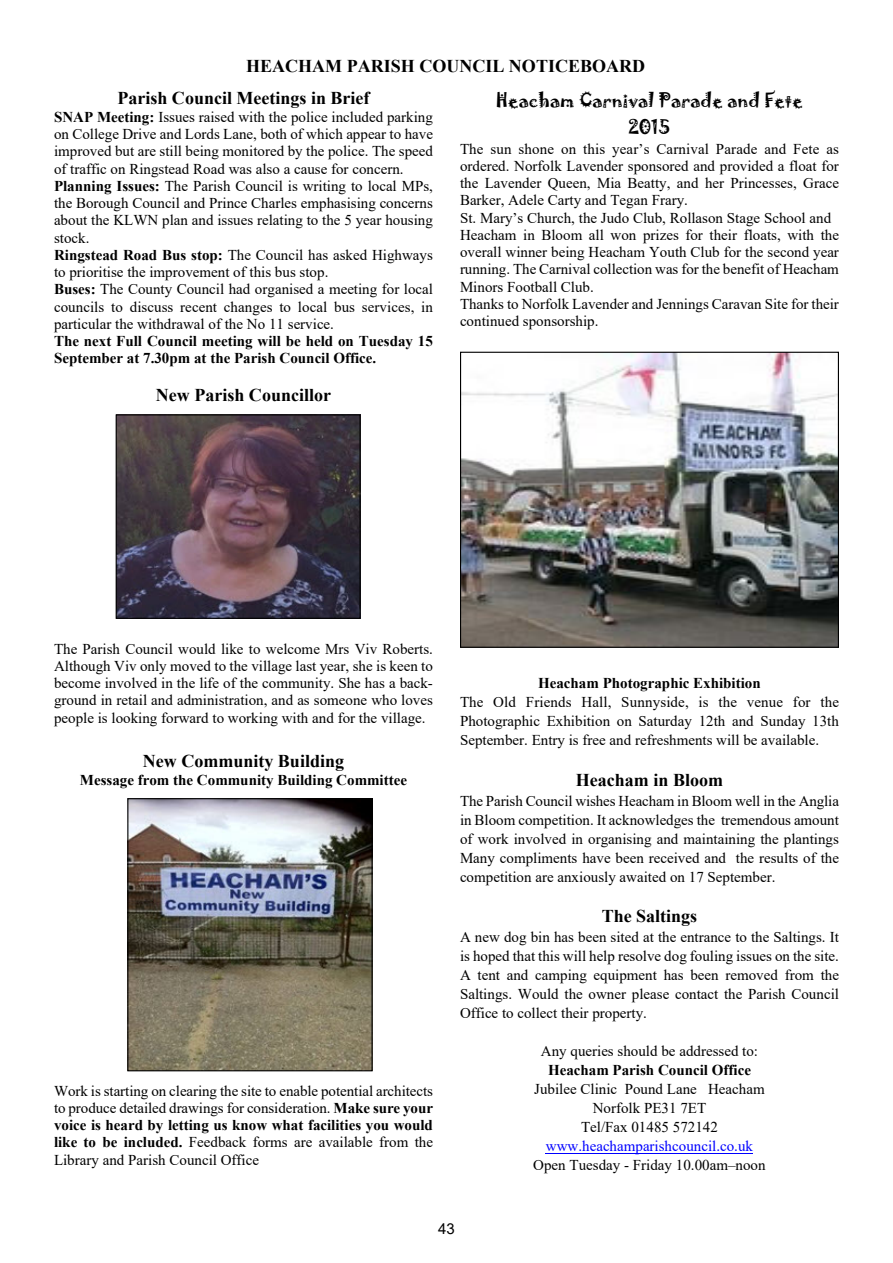
<style>
.page{position:relative;width:893px;height:1263px;background:#fff}
.page>*{position:absolute;margin:0;border:0;box-sizing:border-box;transform-origin:0 0}
.t1{font:700 18px/32px "Times New Roman";color:#000}
.t2{font:18px/27.2px "Jokerman";color:#000;text-align:center}
.t3{font:15px/17.2px "Times New Roman";color:#000;text-align:justify}
.t4{font:700 15px/17.2px "Times New Roman";color:#000}
.t5{font:15px "Times New Roman";color:#00f}
.t6{font:15px "Arial";color:#000}
.s1{font-weight:700}
</style>
<div class="page">
<hr style="left:546px;top:1153px;width:207px;height:1px;background:#00f">
<img style="left:118px;top:416px;width:241px;height:201px">
<div style="left:116px;top:414px;width:245px;height:205px;border:1px solid #000"></div>
<img style="left:129px;top:800px;width:242px;height:269px">
<div style="left:127px;top:798px;width:246px;height:273px;border:1px solid #000"></div>
<img style="left:462px;top:354px;width:375px;height:292px">
<div style="left:460px;top:352px;width:379px;height:296px;border:1px solid #000"></div>
<p class="t1" style="left:117px;top:52px;width:529px;text-indent:129px">HEACHAM PARISH COUNCIL NOTICEBOARD<br>Parish Council Meetings in Brief</p>
<p class="t3" style="left:54px;top:110px;width:380px;text-align:left"><span class="s1">SNAP Meeting:</span> Issues raised with the police included parking on College Drive and Lords Lane, both of which appear to have improved but are still being monitored by the police. The speed of traffic on Ringstead Road was also a cause for concern.<br><span class="s1">Planning Issues:</span> The Parish Council is writing to local MPs, the Borough Council and Prince Charles emphasising concerns about the KLWN plan and issues relating to the 5 year housing stock.<br><span class="s1">Ringstead Road Bus stop:</span> The Council has asked Highways to prioritise the improvement of this bus stop.<br><span class="s1">Buses:</span> The County Council had organised a meeting for local councils to discuss recent changes to local bus services, in particular the withdrawal of the No 11 service.</p>
<p class="t4" style="left:54px;top:334px;width:380px">The next Full Council meeting will be held on Tuesday 15<br>September at 7.30pm at the Parish Council Office.</p>
<p class="t1" style="left:156px;top:380px;width:177px">New Parish Councillor</p>
<p class="t2" style="left:496px;top:88px;width:309px">Heacham Carnival Parade and Fete<br>2015</p>
<p class="t3" style="left:460px;top:142px;width:380px;text-align:left">The sun shone on this year’s Carnival Parade and Fete as ordered. Norfolk Lavender sponsored and provided a float for the Lavender Queen, Mia Beatty, and her Princesses, Grace Barker, Adele Carty and Tegan Frary.<br>St. Mary’s Church, the Judo Club, Rollason Stage School and Heacham in Bloom all won prizes for their floats, with the overall winner being Heacham Youth Club for the second year running. The Carnival collection was for the benefit of Heacham Minors Football Club.<br>Thanks to Norfolk Lavender and Jennings Caravan Site for their continued sponsorship.</p>
<p class="t3" style="left:54px;top:641px;width:380px">The Parish Council would like to welcome Mrs Viv Roberts.<br>Although Viv only moved to the village last year, she is keen to become involved in the life of the community. She has a back&shy;ground in retail and administration, and as someone who loves people is looking forward to working with and for the village.</p>
<p class="t1" style="left:143px;top:747px;width:203px">New Community Building</p>
<p class="t4" style="left:80px;top:773px;width:329px">Message from the Community Building Committee</p>
<p class="t3" style="left:54px;top:1083px;width:380px">Work is starting on clearing the site to enable potential architects to produce detailed drawings for consideration. <span class="s1">Make sure your voice is heard by letting us know what facilities you would like to be included.</span> Feedback forms are available from the Library and Parish Council Office</p>
<p class="t4" style="left:538px;top:676px;width:224px">Heacham Photographic Exhibition</p>
<p class="t3" style="left:460px;top:694px;width:380px;line-height:18.9px">The Old Friends Hall, Sunnyside, is the venue for the Photographic Exhibition on Saturday 12th and Sunday 13th September. Entry is free and refreshments will be available.</p>
<p class="t1" style="left:576px;top:766px;width:149px">Heacham in Bloom</p>
<p class="t3" style="left:460px;top:793px;width:380px;line-height:18.9px">The Parish Council wishes Heacham in Bloom well in the Anglia in Bloom competition. It acknowledges the tremendous amount of work involved in organising and maintaining the plantings Many compliments have been received and the results of the competition are anxiously awaited on 17 September.</p>
<p class="t1" style="left:602px;top:902px;width:97px">The Saltings</p>
<p class="t3" style="left:460px;top:929px;width:380px;line-height:18.9px">A new dog bin has been sited at the entrance to the Saltings. It is hoped that this will help resolve dog fouling issues on the site.<br>A tent and camping equipment has been removed from the Saltings. Would the owner please contact the Parish Council Office to collect their property.</p>
<p class="t3" style="left:541px;top:1044px;width:219px">Any queries should be addressed to:</p>
<p class="t4" style="left:548px;top:1063px;width:204px">Heacham Parish Council Office</p>
<p class="t3" style="left:534px;top:1081px;width:232px;line-height:18.9px;text-align:center">Jubilee Clinic Pound Lane Heacham<br>Norfolk PE31 7ET<br>Tel/Fax 01485 572142</p>
<p class="t5" style="left:546px;top:1140px;width:209px">www.heachamparishcouncil.co.uk</p>
<p class="t3" style="left:533px;top:1158px;width:234px">Open Tuesday - Friday 10.00am–noon</p>
<p class="t6" style="left:438px;top:1223px;width:18px">43</p>
</div>
